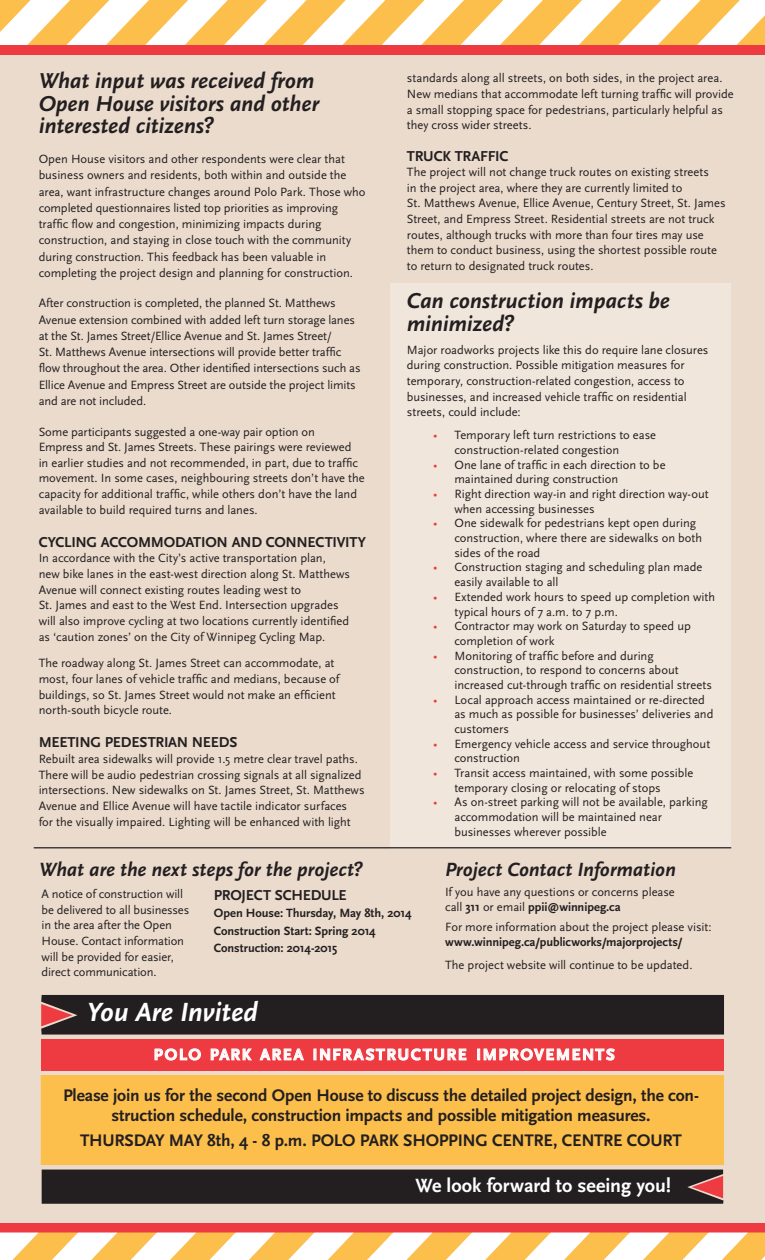
<style>
.page{position:relative;width:765px;height:1260px;background:#fff}
.page>*{position:absolute;margin:0;border:0;box-sizing:border-box;transform-origin:0 0}
.t1{font:italic 700 27.5px "Scala Sans";letter-spacing:-.005em;color:#fff}
.t2{font:italic 700 22.5px/22.5px "Scala Sans";letter-spacing:-.005em;color:#231f20}
.t3{font:italic 700 20px "Scala Sans";letter-spacing:-.005em;color:#231f20}
.t4{font:700 20px "Scala Sans";letter-spacing:-.005em;color:#fff}
.t5{font:700 17.5px/20px "Scala Sans";letter-spacing:-.01em;color:#231f20;text-align:center}
.t6{font:700 16.38px "Scala Sans";letter-spacing:.095em;color:#fff}
.t7{font:700 15px "Scala Sans";letter-spacing:-.015em;color:#231f20}
.t8{font:12.5px/15.6px "Scala Sans";letter-spacing:-.005em;color:#231f20}
.t9{font:700 12.5px/17.5px "Scala Sans";letter-spacing:-.005em;color:#231f20}
.s1{color:#ee3a41}
.s2{font-weight:700}
</style>
<div class="page">
<div style="left:0;top:45px;width:765px;height:1215px;background:#ebdbcd"></div>
<div style="left:390px;top:284px;width:341px;height:565px;background:#f1e6db"></div>
<svg style="left:0;top:0;width:765px;height:45px"></svg>
<div style="left:0;top:45px;width:765px;height:10px;background:#ee3a41"></div>
<div style="left:0;top:1223px;width:765px;height:10px;background:#ee3a41"></div>
<svg style="left:0;top:1232px;width:765px;height:28px"></svg>
<div style="left:41px;top:1075px;width:683px;height:90px;background:#fdbf4c"></div>
<svg style="left:41px;top:995px;width:683px;height:76px"></svg>
<div style="left:42px;top:1170px;width:682px;height:34px;background:#231f20"></div>
<hr style="left:34px;top:847px;width:697px;height:1px;background:#231f20">
<h2 class="t2" style="left:39px;top:70px;width:282px">What input was received from<br>Open House visitors and other interested citizens?</h2>
<p class="t8" style="left:39px;top:151px;width:328px;line-height:16.2px">Open House visitors and other respondents were clear that business owners and residents, both within and outside the area, want infrastructure changes around Polo Park. Those who completed questionnaires listed top priorities as improving traffic flow and congestion, minimizing impacts during construction, and staying in close touch with the community during construction. This feedback has been valuable in completing the project design and planning for construction.</p>
<p class="t8" style="left:39px;top:295px;width:323px;line-height:16.2px">After construction is completed, the planned St. Matthews Avenue extension combined with added left turn storage lanes at the St. James Street/Ellice Avenue and St. James Street/<br>St. Matthews Avenue intersections will provide better traffic flow throughout the area. Other identified intersections such as Ellice Avenue and Empress Street are outside the project limits and are not included.</p>
<p class="t8" style="left:39px;top:424px;width:328px">Some participants suggested a one-way pair option on<br>Empress and St. James Streets. These pairings were reviewed<br>in earlier studies and not recommended, in part, due to traffic movement. In some cases, neighbouring streets don’t have the capacity for additional traffic, while others don’t have the land available to build required turns and lanes.</p>
<p class="t7" style="left:39px;top:534px;width:329px">CYCLING ACCOMMODATION AND CONNECTIVITY</p>
<p class="t8" style="left:39px;top:551px;width:313px">In accordance with the City’s active transportation plan,<br>new bike lanes in the east-west direction along St. Matthews Avenue will connect existing routes leading west to<br>St. James and east to the West End. Intersection upgrades will also improve cycling at two locations currently identified as ‘caution zones’ on the City of Winnipeg Cycling Map.</p>
<p class="t8" style="left:39px;top:656px;width:302px">The roadway along St. James Street can accommodate, at most, four lanes of vehicle traffic and medians, because of buildings, so St. James Street would not make an efficient north-south bicycle route.</p>
<p class="t7" style="left:39px;top:734px;width:200px">MEETING PEDESTRIAN NEEDS</p>
<p class="t8" style="left:39px;top:751px;width:327px">Rebuilt area sidewalks will provide 1.5 metre clear travel paths.<br>There will be audio pedestrian crossing signals at all signalized intersections. New sidewalks on St. James Street, St. Matthews Avenue and Ellice Avenue will have tactile indicator surfaces for the visually impaired. Lighting will be enhanced with light</p>
<p class="t8" style="left:407px;top:71px;width:328px">standards along all streets, on both sides, in the project area.<br>New medians that accommodate left turning traffic will provide a small stopping space for pedestrians, particularly helpful as they cross wider streets.</p>
<p class="t7" style="left:407px;top:148px;width:103px">TRUCK TRAFFIC</p>
<p class="t8" style="left:407px;top:165px;width:320px">The project will not change truck routes on existing streets<br>in the project area, where they are currently limited to<br>St. Matthews Avenue, Ellice Avenue, Century Street, St. James Street, and Empress Street. Residential streets are not truck routes, although trucks with more than four tires may use them to conduct business, using the shortest possible route to return to designated truck routes.</p>
<h2 class="t2" style="left:407px;top:290px;width:265px">Can construction impacts be minimized?</h2>
<p class="t8" style="left:407px;top:342px;width:303px">Major roadworks projects like this do require lane closures during construction. Possible mitigation measures for temporary, construction-related congestion, access to businesses, and increased vehicle traffic on residential streets, could include:</p>
<p class="t8" style="left:454px;top:428px;width:203px;line-height:14.8px;text-indent:-21px"><span class="s1">•</span> Temporary left turn restrictions to ease construction-related congestion</p>
<p class="t8" style="left:454px;top:457px;width:213px;line-height:14.8px;text-indent:-21px"><span class="s1">•</span> One lane of traffic in each direction to be maintained during construction</p>
<p class="t8" style="left:454px;top:487px;width:256px;line-height:14.8px;text-indent:-21px"><span class="s1">•</span> Right direction way-in and right direction way-out when accessing businesses</p>
<p class="t8" style="left:454px;top:516px;width:249px;line-height:14.8px;text-indent:-21px"><span class="s1">•</span> One sidewalk for pedestrians kept open during construction, where there are sidewalks on both sides of the road</p>
<p class="t8" style="left:454px;top:560px;width:249px;line-height:14.8px;text-indent:-21px"><span class="s1">•</span> Construction staging and scheduling plan made easily available to all</p>
<p class="t8" style="left:454px;top:590px;width:262px;line-height:14.8px;text-indent:-21px"><span class="s1">•</span> Extended work hours to speed up completion with typical hours of 7 a.m. to 7 p.m.</p>
<p class="t8" style="left:454px;top:619px;width:238px;line-height:14.6px;text-indent:-21px"><span class="s1">•</span> Contractor may work on Saturday to speed up completion of work</p>
<p class="t8" style="left:454px;top:648px;width:259px;line-height:14.8px;text-indent:-21px"><span class="s1">•</span> Monitoring of traffic before and during construction, to respond to concerns about increased cut-through traffic on residential streets</p>
<p class="t8" style="left:454px;top:693px;width:261px;line-height:14.6px;text-indent:-21px"><span class="s1">•</span> Local approach access maintained or re-directed as much as possible for businesses’ deliveries and customers</p>
<p class="t8" style="left:454px;top:737px;width:257px;line-height:14.6px;text-indent:-21px"><span class="s1">•</span> Emergency vehicle access and service throughout construction</p>
<p class="t8" style="left:454px;top:766px;width:241px;line-height:14.8px;text-indent:-21px"><span class="s1">•</span> Transit access maintained, with some possible temporary closing or relocating of stops</p>
<p class="t8" style="left:454px;top:795px;width:255px;line-height:14.9px;text-indent:-21px"><span class="s1">•</span> As on-street parking will not be available, parking accommodation will be maintained near businesses wherever possible</p>
<h3 class="t3" style="left:39px;top:859px;width:325px">What are the next steps for the project?</h3>
<p class="t8" style="left:42px;top:886px;width:149px">A notice of construction will be delivered to all businesses in the area after the Open<br>House. Contact information will be provided for easier, direct communication.</p>
<p class="t7" style="left:214px;top:887px;width:134px">PROJECT SCHEDULE</p>
<p class="t9" style="left:214px;top:905px;width:199px">Open House: Thursday, May 8th, 2014<br>Construction Start: Spring 2014<br>Construction: 2014-2015</p>
<h1 class="t1" style="left:87px;top:998px;width:172px">You Are Invited</h1>
<h3 class="t3" style="left:445px;top:859px;width:232px">Project Contact Information</h3>
<p class="t8" style="left:445px;top:885px;width:231px;line-height:15px">If you have any questions or concerns please call <span class="s2">311</span> or email <span class="s2">ppii@winnipeg.ca</span></p>
<p class="t8" style="left:445px;top:920px;width:268px">For more information about the project please visit:</p>
<p class="t9" style="left:445px;top:934px;width:239px">www.winnipeg.ca/publicworks/majorprojects/</p>
<p class="t8" style="left:445px;top:957px;width:249px">The project website will continue to be updated.</p>
<h3 class="t6" style="left:154px;top:1046px;width:463px">POLO PARK AREA INFRASTRUCTURE IMPROVEMENTS</h3>
<h3 class="t5" style="left:63px;top:1086px;width:637px">Please join us for the second Open House to discuss the detailed project design, the con&shy;struction schedule, construction impacts and possible mitigation measures.</h3>
<h3 class="t5" style="left:80px;top:1131px;width:603px">THURSDAY MAY 8th, 4 - 8 p.m. POLO PARK SHOPPING CENTRE, CENTRE COURT</h3>
<h3 class="t4" style="left:415px;top:1175px;width:257px">We look forward to seeing you!</h3>
</div>
